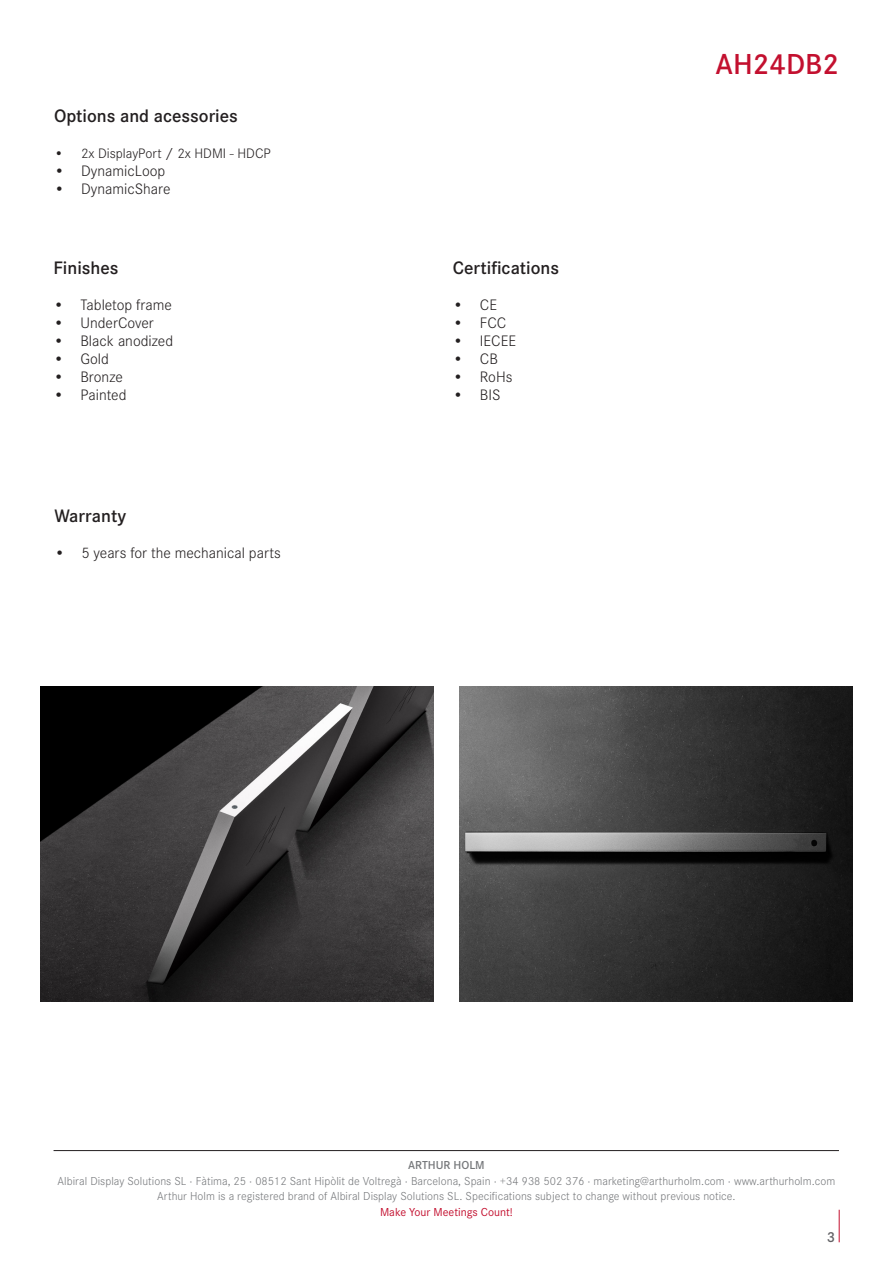
<style>
.page{position:relative;width:893px;height:1263px;background:#fff}
.page>*{position:absolute;margin:0;border:0;box-sizing:border-box;transform-origin:0 0}
.t1{font:600 30px "Corporate S";color:#c3102f}
.t2{font:600 18.75px "Corporate S";color:#231f20}
.t3{font:300 15.75px "Corporate S";color:#231f20}
.t4{font:600 15px "Corporate S";color:#636366}
.t5{font:300 14.25px "Corporate S";color:#231f20}
.t6{font:300 12px "Corporate S";letter-spacing:.005em;color:#76787b}
.t7{font:12px "Corporate S";color:#c3102f}
.t8{font:600 12px "Corporate S";color:#76787b}
.s1{font-size:15px}
</style>
<div class="page">
<hr style="left:839px;top:1210px;width:1px;height:32px;background:#c3102f">
<hr style="left:54px;top:1150px;width:785px;height:1px;background:#231f20">
<img style="left:41px;top:687px;width:392px;height:315px">
<img style="left:460px;top:687px;width:392px;height:315px">
<p class="t2" style="left:54px;top:103px;width:185px">Options and acessories</p>
<p class="t5" style="left:54px;top:144px;width:218px">• 2x DisplayPort <span class="s1">/</span> 2x HDMI - HDCP</p>
<p class="t3" style="left:54px;top:161px;width:113px">• DynamicLoop</p>
<p class="t3" style="left:54px;top:179px;width:118px">• DynamicShare</p>
<p class="t2" style="left:54px;top:255px;width:67px">Finishes</p>
<p class="t3" style="left:54px;top:294px;width:120px">• Tabletop frame</p>
<p class="t3" style="left:54px;top:312px;width:102px">• UnderCover</p>
<p class="t3" style="left:54px;top:330px;width:121px">• Black anodized</p>
<p class="t3" style="left:54px;top:348px;width:57px">• Gold</p>
<p class="t3" style="left:54px;top:366px;width:71px">• Bronze</p>
<p class="t3" style="left:54px;top:384px;width:75px">• Painted</p>
<p class="t2" style="left:54px;top:503px;width:73px">Warranty</p>
<p class="t3" style="left:54px;top:543px;width:228px">• 5 years for the mechanical parts</p>
<p class="t2" style="left:453px;top:255px;width:108px">Certifications</p>
<p class="t3" style="left:453px;top:294px;width:46px">• CE</p>
<p class="t3" style="left:453px;top:312px;width:55px">• FCC</p>
<p class="t3" style="left:453px;top:330px;width:65px">• IECEE</p>
<p class="t3" style="left:453px;top:348px;width:46px">• CB</p>
<p class="t3" style="left:453px;top:366px;width:61px">• RoHs</p>
<p class="t3" style="left:453px;top:384px;width:49px">• BIS</p>
<p class="t1" style="left:716px;top:44px;width:125px">AH24DB2</p>
<p class="t8" style="left:408px;top:1157px;width:78px">ARTHUR HOLM</p>
<p class="t6" style="left:58px;top:1173px;width:779px">Albiral Display Solutions SL · Fàtima, 25 · 08512 Sant Hipòlit de Voltregà · Barcelona, Spain · +34 938 502 376 · marketing@arthurholm.com · www.arthurholm.com</p>
<p class="t6" style="left:157px;top:1188px;width:580px">Arthur Holm is a registered brand of Albiral Display Solutions SL. Specifications subject to change without previous notice.</p>
<p class="t7" style="left:380px;top:1204px;width:134px">Make Your Meetings Count!</p>
<p class="t4" style="left:827px;top:1227px;width:10px">3</p>
</div>
